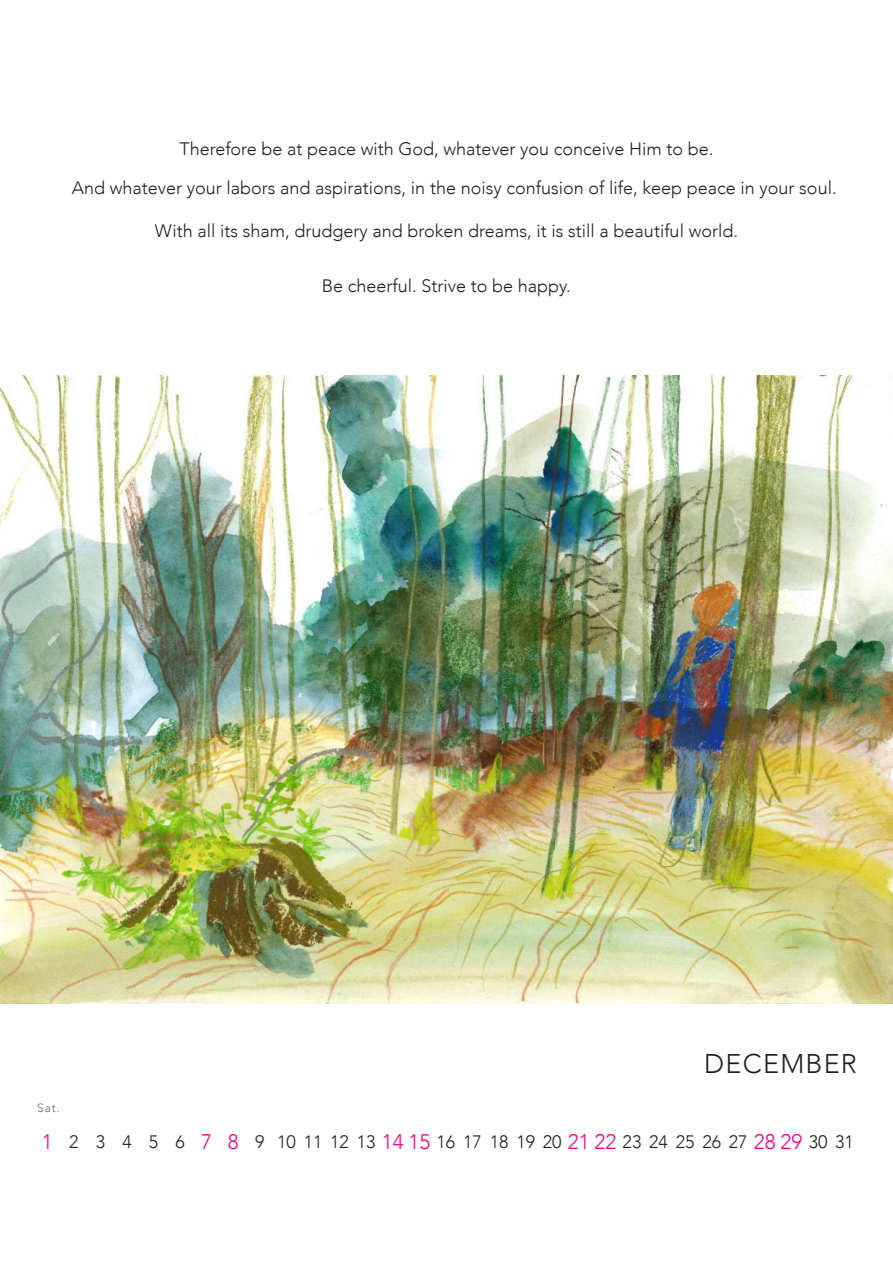
<style>
.page{position:relative;width:893px;height:1263px;background:#fff}
.page>*{position:absolute;margin:0;border:0;box-sizing:border-box;transform-origin:0 0}
.t1{font:300 27px "Avenir";letter-spacing:.045em;color:#231f20}
.t2{font:300 18px/39.3px "Avenir";color:#231f20}
.t3{font:300 12px "Avenir";color:#6b6b6e}
.s1{font-size:21px;color:#ed028c}
</style>
<div class="page">
<img style="left:0;top:375px;width:893px;height:628px">
<p class="t2" style="left:72px;top:129px;width:766px;text-indent:108px">Therefore be at peace with God, whatever you conceive Him to be.<br>And whatever your labors and aspirations, in the noisy confusion of life, keep peace in your soul.</p>
<p class="t2" style="left:155px;top:211px;width:585px">With all its sham, drudgery and broken dreams, it is still a beautiful world.</p>
<p class="t2" style="left:322px;top:266px;width:250px">Be cheerful. Strive to be happy.</p>
<p class="t3" style="left:37px;top:1101px;width:24px">Sat.</p>
<h1 class="t1" style="left:704px;top:1048px;width:154px">DECEMBER</h1>
<p class="t2" style="left:42px;top:1122px;width:814px"><span class="s1">1</span> 2 3 4 5 6 <span class="s1">7 8</span> 9 10111213<span class="s1">1415</span>1617181920<span class="s1">2122</span>2324252627<span class="s1">2829</span>3031</p>
</div>
